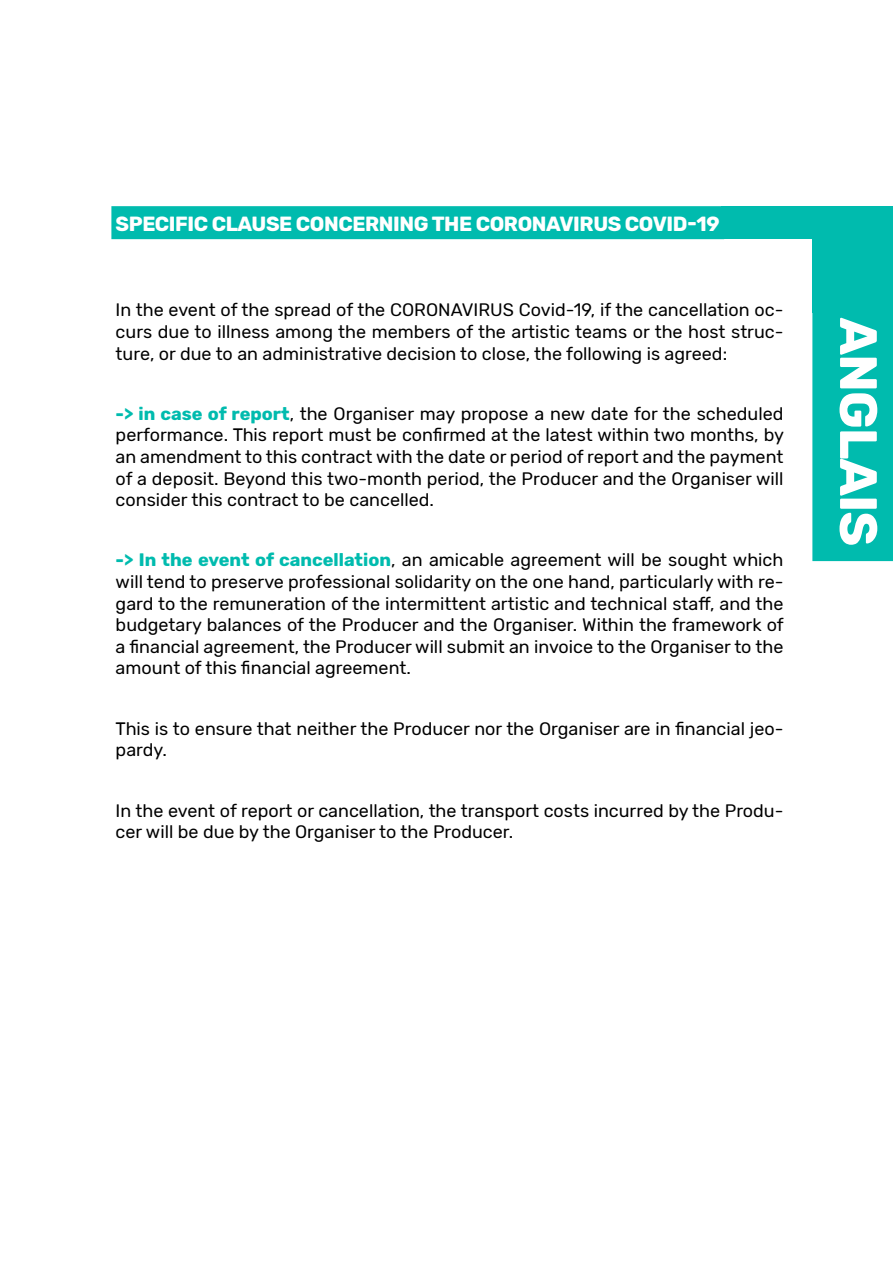
<style>
.page{position:relative;width:893px;height:1263px;background:#fff}
.page>*{position:absolute;margin:0;border:0;box-sizing:border-box;transform-origin:0 0}
.t1{font:700 52.5px "Rubik";letter-spacing:-.02em;color:#fff}
.t2{font:700 20.4px "Rubik";letter-spacing:-.02em;color:#fff}
.t3{font:18px/21.6px "Rubik";color:#000;text-align:justify}
.s1{font-weight:700;color:#00bbae}
</style>
<div class="page">
<div style="left:111px;top:206px;width:613px;height:33px;background:#00bbae"></div>
<div style="left:812px;top:304px;width:81px;height:257px;background:#00bbae"></div>
<div style="left:813px;top:214px;width:80px;height:99px;background:#00bbae"></div>
<div style="left:721px;top:206px;width:172px;height:33px;background:#00bbae"></div>
<p class="t2" style="left:116px;top:212px;width:390px">Specific clause concerning the CORONA</p>
<p class="t2" style="left:559px;top:212px;width:27px">VIRUS</p>
<p class="t2" style="left:625px;top:212px;width:96px">Covid-19</p>
<p class="t3" style="left:116px;top:300px;width:669px">In the event of the spread of the CORONAVIRUS Covid-19, if the cancellation oc&shy;curs due to illness among the members of the artistic teams or the host struc&shy;ture, or due to an administrative decision to close, the following is agreed:</p>
<p class="t3" style="left:116px;top:403px;width:670px"><span class="s1">-&gt; in case of report</span>, the Organiser may propose a new date for the scheduled performance. This report must be confirmed at the latest within two months, by an amendment to this contract with the date or period of report and the payment of a deposit. Beyond this two-month period, the Producer and the Organiser will consider this contract to be cancelled.</p>
<p class="t3" style="left:116px;top:550px;width:670px"><span class="s1">-&gt; In the event of cancellation</span>, an amicable agreement will be sought which will tend to preserve professional solidarity on the one hand, particularly with re&shy;gard to the remuneration of the intermittent artistic and technical staff, and the budgetary balances of the Producer and the Organiser. Within the framework of a financial agreement, the Producer will submit an invoice to the Organiser to the amount of this financial agreement.</p>
<p class="t3" style="left:116px;top:718px;width:669px">This is to ensure that neither the Producer nor the Organiser are in financial jeo&shy;pardy.</p>
<p class="t3" style="left:116px;top:800px;width:669px">In the event of report or cancellation, the transport costs incurred by the Produ&shy;cer will be due by the Organiser to the Producer.</p>
<h1 class="t1" style="left:889px;top:317px;width:230px;rotate:90deg">ANGLAIS</h1>
</div>
